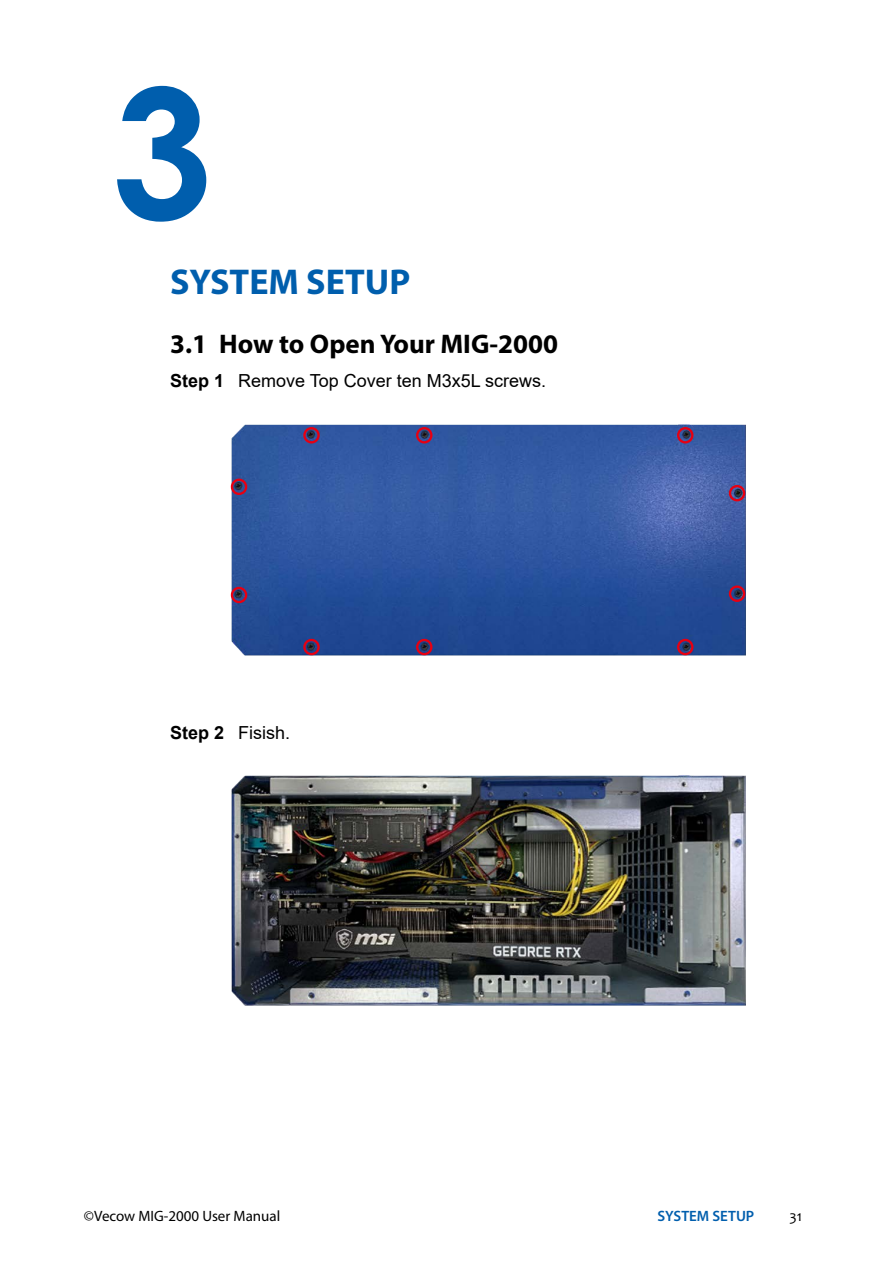
<style>
.page{position:relative;width:893px;height:1263px;background:#fff}
.page>*{position:absolute;margin:0;border:0;box-sizing:border-box;transform-origin:0 0}
.t1{font:700 180px "Century Gothic";color:#005ead}
.t2{font:700 36px "Myriad Pro";color:#005ead}
.t3{font:700 27px "Myriad Pro";color:#000}
.t4{font:18px "Arial";color:#000}
.t5{font:15px "Myriad Pro";color:#000}
.t6{font:600 15px "Myriad Pro";color:#005ead}
.t7{font:15px "Candara";color:#000}
.s1{font-weight:700}
</style>
<div class="page">
<img style="left:230px;top:424px;width:516px;height:232px">
<div style="left:231px;top:479px;width:16px;height:16px;border:2px solid #e60012;border-radius:50%"></div>
<div style="left:231px;top:587px;width:16px;height:16px;border:2px solid #e60012;border-radius:50%"></div>
<div style="left:729px;top:485px;width:16px;height:16px;border:2px solid #e60012;border-radius:50%"></div>
<div style="left:729px;top:585px;width:16px;height:17px;border:2px solid #e60012;border-radius:50%"></div>
<div style="left:303px;top:427px;width:17px;height:16px;border:2px solid #e60012;border-radius:50%"></div>
<div style="left:416px;top:427px;width:16px;height:16px;border:2px solid #e60012;border-radius:50%"></div>
<div style="left:677px;top:427px;width:16px;height:16px;border:2px solid #e60012;border-radius:50%"></div>
<div style="left:303px;top:639px;width:17px;height:16px;border:2px solid #e60012;border-radius:50%"></div>
<div style="left:416px;top:639px;width:16px;height:16px;border:2px solid #e60012;border-radius:50%"></div>
<div style="left:677px;top:639px;width:16px;height:16px;border:2px solid #e60012;border-radius:50%"></div>
<img style="left:231px;top:775px;width:515px;height:231px">
<h1 class="t1" style="left:112px;top:16px;width:102px">3</h1>
<h2 class="t2" style="left:170px;top:258px;width:242px">SYSTEM SETUP</h2>
<h3 class="t3" style="left:170px;top:326px;width:389px">3.1 How to Open Your MIG-2000</h3>
<p class="t4" style="left:170px;top:368px;width:378px"><span class="s1">Step 1</span> Remove Top Cover ten M3x5L screws.</p>
<p class="t4" style="left:170px;top:721px;width:122px"><span class="s1">Step 2</span> Fisish.</p>
<p class="t5" style="left:84px;top:1207px;width:198px">©Vecow MIG-2000 User Manual</p>
<p class="t6" style="left:657px;top:1207px;width:98px">SYSTEM SETUP</p>
<p class="t7" style="left:789px;top:1207px;width:14px">31</p>
</div>
